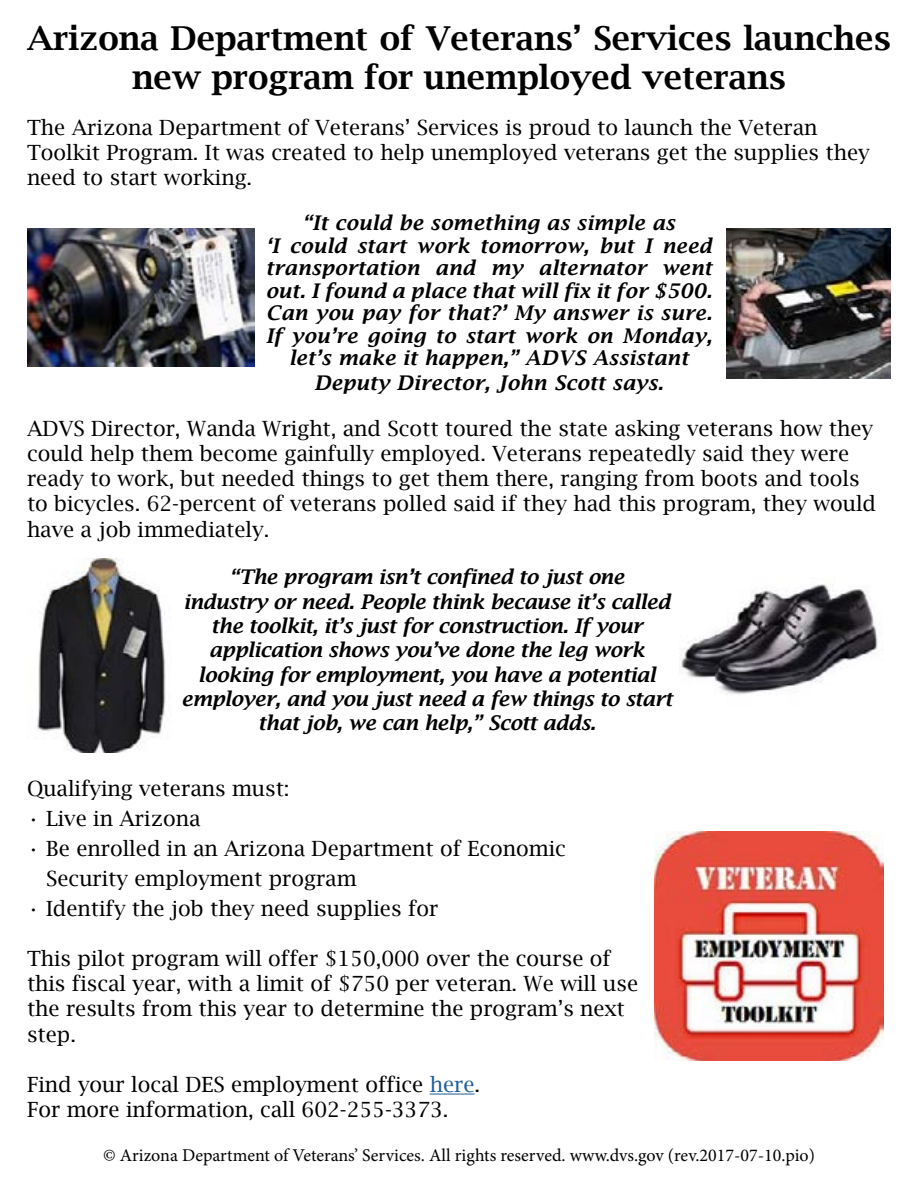
<style>
.page{position:relative;width:918px;height:1188px;background:#fff}
.page>*{position:absolute;margin:0;border:0;box-sizing:border-box;transform-origin:0 0}
.t1{font:600 33px/39.6px "Lucida Bright";color:#000;text-align:center}
.t2{font:21px/25.2px "Lucida Bright";color:#000}
.t3{font:italic 600 20.25px/24.3px "Lucida Bright";letter-spacing:-.01em;color:#000;text-align:center}
.t4{font:italic 600 20.25px/22.5px "Lucida Bright";letter-spacing:.02em;color:#000;text-align:center}
.t5{font:18px "Minion Pro";color:#000}
.s1{color:#215e9e}
</style>
<div class="page">
<hr style="left:430px;top:1094px;width:45px;height:1px;background:#215e9e">
<img style="left:726px;top:228px;width:165px;height:151px">
<img style="left:27px;top:228px;width:227px;height:139px">
<img style="left:680px;top:584px;width:200px;height:111px">
<img style="left:37px;top:559px;width:129px;height:193px">
<img style="left:654px;top:831px;width:230px;height:230px">
<h1 class="t1" style="left:27px;top:18px;width:865px">Arizona Department of Veterans’ Services launches new program for unemployed veterans</h1>
<p class="t2" style="left:27px;top:115px;width:844px">The Arizona Department of Veterans’ Services is proud to launch the Veteran<br>Toolkit Program. It was created to help unemployed veterans get the supplies they need to start working.</p>
<p class="t4" style="left:266px;top:212px;width:448px">“It could be something as simple as<br>‘I could start work tomorrow, but I need transportation and my alternator went out. I found a place that will fix it for $500.<br>Can you pay for that?’ My answer is sure.<br>If you’re going to start work on Monday, let’s make it happen,” ADVS Assistant</p>
<p class="t4" style="left:314px;top:371px;width:351px">Deputy Director, John Scott says.</p>
<p class="t2" style="left:27px;top:416px;width:851px">ADVS Director, Wanda Wright, and Scott toured the state asking veterans how they could help them become gainfully employed. Veterans repeatedly said they were ready to work, but needed things to get them there, ranging from boots and tools to bicycles. 62-percent of veterans polled said if they had this program, they would have a job immediately.</p>
<p class="t3" style="left:181px;top:565px;width:492px">“The program isn’t confined to just one<br>industry or need. People think because it’s called the toolkit, it’s just for construction. If your application shows you’ve done the leg work looking for employment, you have a potential employer, and you just need a few things to start that job, we can help,” Scott adds.</p>
<p class="t2" style="left:27px;top:775px;width:264px">Qualifying veterans must:</p>
<p class="t2" style="left:27px;top:805px;width:175px">• Live in Arizona</p>
<p class="t2" style="left:46px;top:833px;width:521px;line-height:30px;text-indent:-19px">• Be enrolled in an Arizona Department of Economic<br>Security employment program</p>
<p class="t2" style="left:27px;top:895px;width:413px">• Identify the job they need supplies for</p>
<p class="t2" style="left:27px;top:946px;width:613px">This pilot program will offer $150,000 over the course of this fiscal year, with a limit of $750 per veteran. We will use the results from this year to determine the program’s next step.</p>
<p class="t2" style="left:27px;top:1072px;width:455px">Find your local DES employment office <span class="s1">here</span>.<br>For more information, call 602-255-3373.</p>
<p class="t5" style="left:103px;top:1143px;width:713px">© Arizona Department of Veterans’ Services. All rights reserved. www.dvs.gov (rev.2017-07-10.pio)</p>
</div>
